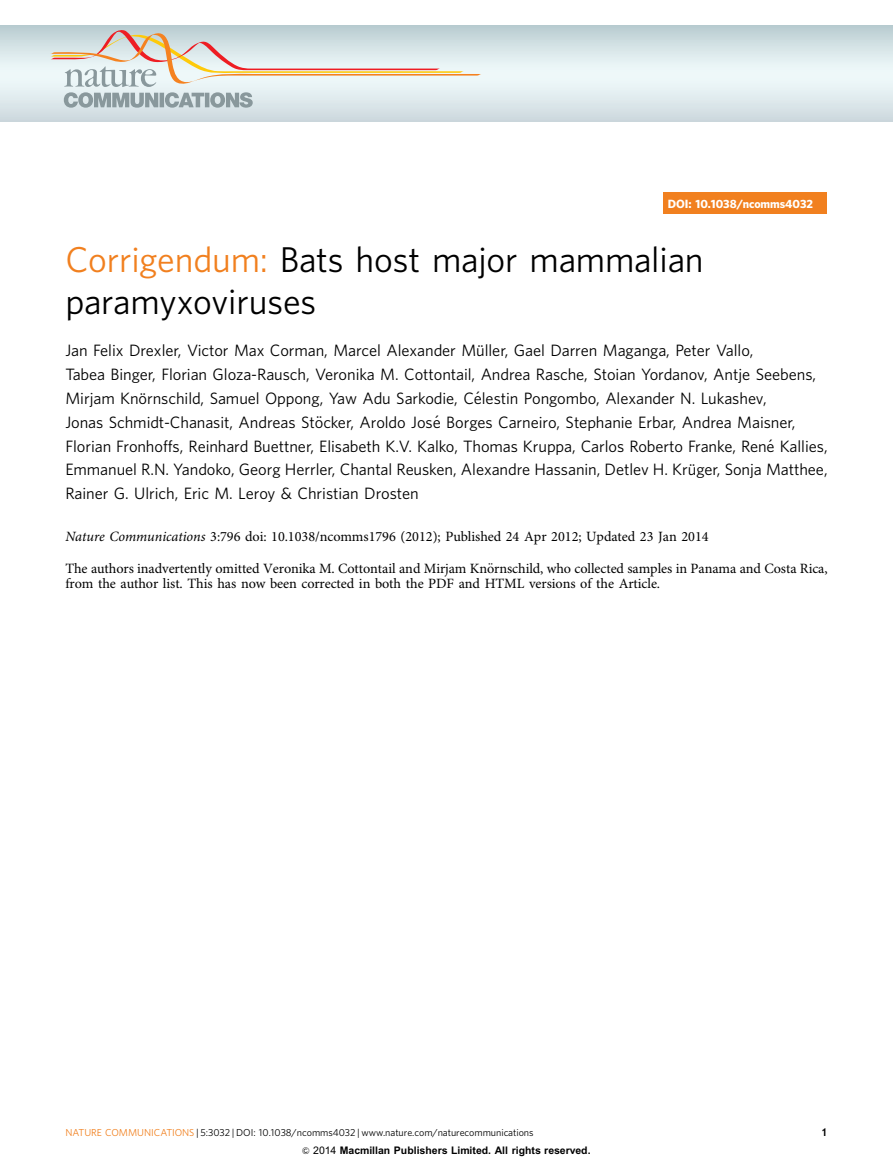
<style>
.page{position:relative;width:893px;height:1174px;background:#fff}
.page>*{position:absolute;margin:0;border:0;box-sizing:border-box;transform-origin:0 0}
.t1{font:35.85px/41.8px "Adv O Tea 1 a 7398";color:#000}
.t2{font:16.5px/23.9px "Adv O Tea 1 a 7398";color:#000}
.t3{font:14.25px/15.6px "Adv OT1 ef 757 c 0";color:#000}
.t4{font:12px "Adv O Tcb 88 df 00";color:#fff}
.t5{font:10.8px "Adv T Tda 6 f 6 cb 8.B";color:#000}
.t6{font:10.5px "Adv PAD35";color:#000}
.t7{font:10.05px "Adv O Tea 1 a 7398";color:#000}
.s1{color:#f1801f}
.s2{font-family:"Adv OT7 d 6 df 7 ab.I"}
.s3{font-family:"Adv TA42"}
.s4{font-family:"Adv PAD33"}
</style>
<div class="page">
<div style="left:663px;top:193px;width:164px;height:21px;background:#f1801f"></div>
<svg style="left:0;top:26px;width:893px;height:96px;background:#d8e5e8"></svg>
<svg style="left:50px;top:30px;width:431px;height:78px;background:#d8dad6"></svg>
<p class="t4" style="left:668px;top:199px;width:147px">DOI: 10.1038/ncomms4032</p>
<h1 class="t1" style="left:65px;top:242px;width:640px"><span class="s1">Corrigendum:</span> Bats host major mammalian paramyxoviruses</h1>
<p class="t2" style="left:65px;top:339px;width:764px">Jan Felix Drexler, Victor Max Corman, Marcel Alexander Mu¨ller, Gael Darren Maganga, Peter Vallo,<br>Tabea Binger, Florian Gloza-Rausch, Veronika M. Cottontail, Andrea Rasche, Stoian Yordanov, Antje Seebens, Mirjam Kno¨rnschild, Samuel Oppong, Yaw Adu Sarkodie, Ce´lestin Pongombo, Alexander N. Lukashev,<br>Jonas Schmidt-Chanasit, Andreas Sto¨cker, Aroldo Jose´ Borges Carneiro, Stephanie Erbar, Andrea Maisner, Florian Fronhoffs, Reinhard Buettner, Elisabeth K.V. Kalko, Thomas Kruppa, Carlos Roberto Franke, Rene´ Kallies, Emmanuel R.N. Yandoko, Georg Herrler, Chantal Reusken, Alexandre Hassanin, Detlev H. Kru¨ger, Sonja Matthee, Rainer G. Ulrich, Eric M. Leroy &amp; Christian Drosten</p>
<p class="t3" style="left:65px;top:530px;width:645px"><span class="s2">Nature Communications</span> 3:796 doi: 10.1038/ncomms1796 (2012); Published 24 Apr 2012; Updated 23 Jan 2014</p>
<p class="t3" style="left:65px;top:561px;width:764px">The authors inadvertently omitted Veronika M. Cottontail and Mirjam Kno¨rnschild, who collected samples in Panama and Costa Rica, from the author list. This has now been corrected in both the PDF and HTML versions of the Article.</p>
<p class="t7" style="left:65px;top:1128px;width:470px"><span class="s1">NATURE COMMUNICATIONS</span> | 5:3032 | DOI: 10.1038/ncomms4032 | www.nature.com/naturecommunications</p>
<p class="t5" style="left:821px;top:1128px;width:8px">1</p>
<p class="t6" style="left:302px;top:1146px;width:290px"><span class="s3">&amp;</span> <span class="s4">2014</span> Macmillan Publishers Limited. All rights reserved.</p>
</div>
